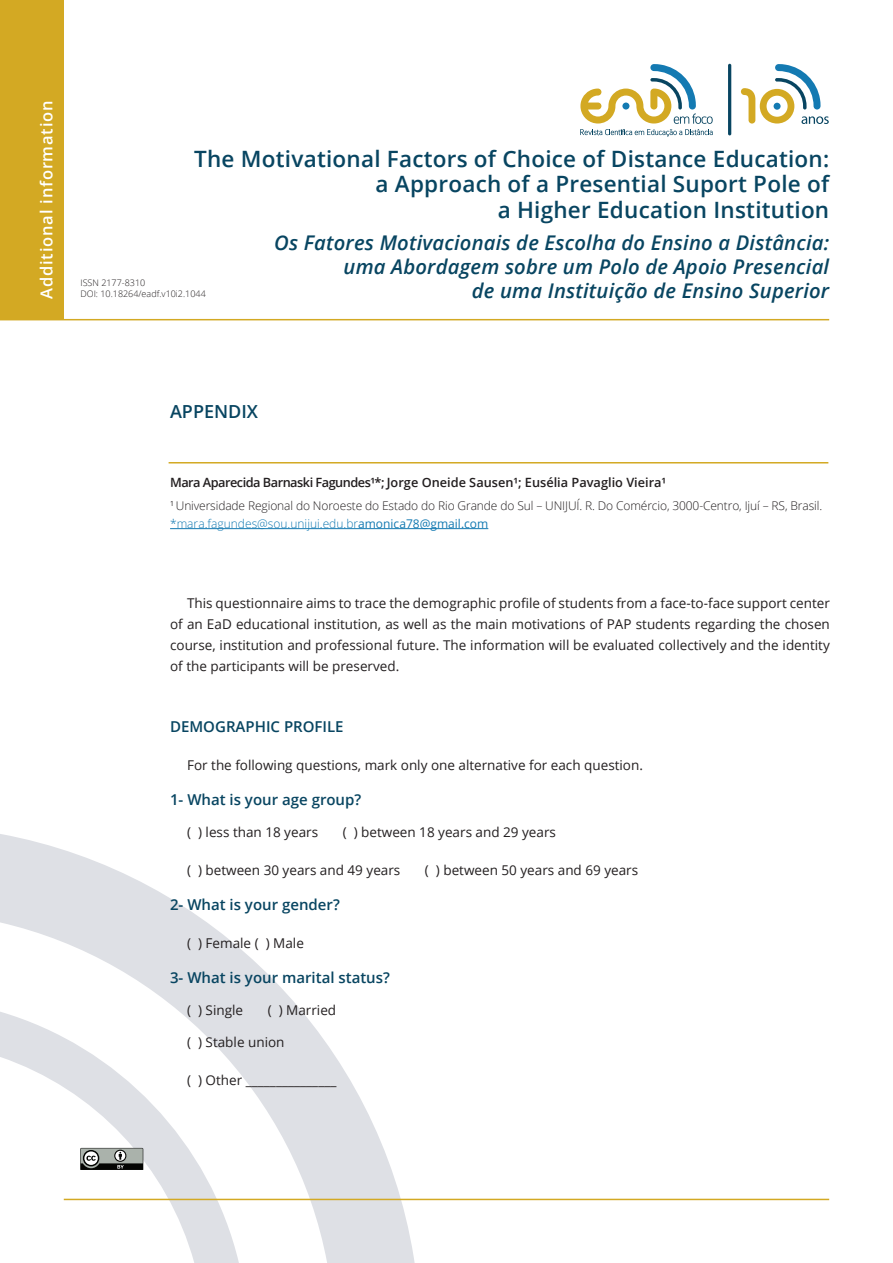
<style>
.page{position:relative;width:893px;height:1263px;background:#fff}
.page>*{position:absolute;margin:0;border:0;box-sizing:border-box;transform-origin:0 0}
.t1{font:600 22.5px/25.5px "Open Sans";letter-spacing:.01em;color:#084561;text-align:right}
.t2{font:italic 600 20.25px/24px "Open Sans";letter-spacing:.01em;color:#084561;text-align:right}
.t3{font:600 18px "Open Sans";color:#084561}
.t4{font:600 16.5px "Open Sans";letter-spacing:.05em;color:#fff}
.t5{font:600 15px "Open Sans";color:#084561}
.t6{font:13.5px/21px "Open Sans";color:#231f20;text-align:justify}
.t7{font:600 12.75px "Open Sans";color:#231f20}
.t8{font:300 12px/18px "Open Sans";letter-spacing:-.01em;color:#231f20}
.t9{font:300 9px/10.8px "Open Sans";color:#231f20}
.s1{color:#147ab2}
.s2{font-weight:400;color:#147ab2}
</style>
<div class="page">
<svg style="left:0;top:834px;width:415px;height:429px"></svg>
<hr style="left:64px;top:1199px;width:765px;height:1px;background:#d3a923">
<div style="left:0;top:0;width:64px;height:319px;background:#d3a923"></div>
<hr style="left:0;top:319px;width:829px;height:1px;background:#d3a923">
<svg style="left:80px;top:1148px;width:69px;height:28px"></svg>
<svg style="left:580px;top:64px;width:133px;height:72px"></svg>
<hr style="left:728px;top:64px;width:3px;height:71px;background:#084561;border-radius:2px">
<svg style="left:741px;top:64px;width:88px;height:60px"></svg>
<hr style="left:170px;top:528px;width:318px;height:1px;background:#147ab2">
<hr style="left:169px;top:462px;width:659px;height:1px;background:#d3a923">
<p class="t4" style="left:35px;top:299px;width:200px;rotate:-90deg">Additional information</p>
<h1 class="t1" style="left:194px;top:146px;width:637px">The Motivational Factors of Choice of Distance Education: a Approach of a Presential Suport Pole of<br>a Higher Education Institution</h1>
<h2 class="t2" style="left:274px;top:231px;width:556px">Os Fatores Motivacionais de Escolha do Ensino a Distância: uma Abordagem sobre um Polo de Apoio Presencial</h2>
<p class="t9" style="left:80px;top:277px;width:127px">ISSN 2177-8310<br>DOI: 10.18264/eadf.v10i2.1044</p>
<h2 class="t2" style="left:472px;top:279px;width:359px">de uma Instituição de Ensino Superior</h2>
<h3 class="t3" style="left:170px;top:399px;width:90px">APPENDIX</h3>
<p class="t7" style="left:170px;top:474px;width:498px">Mara Aparecida Barnaski Fagundes¹*; Jorge Oneide Sausen¹; Eusélia Pavaglio Vieira¹</p>
<p class="t8" style="left:170px;top:496px;width:654px"><sup>1</sup> Universidade Regional do Noroeste do Estado do Rio Grande do Sul – UNIJUÍ. R. Do Comércio, 3000-Centro, Ijuí – RS, Brasil. <span class="s1">*mara.fagundes@sou.unijui.edu.br</span><span class="s2">amonica78@gmail.com</span></p>
<p class="t6" style="left:170px;top:592px;width:661px;text-indent:17px">This questionnaire aims to trace the demographic profile of students from a face-to-face support center of an EaD educational institution, as well as the main motivations of PAP students regarding the chosen course, institution and professional future. The information will be evaluated collectively and the identity of the participants will be preserved.</p>
<p class="t5" style="left:170px;top:716px;width:175px">DEMOGRAPHIC PROFILE</p>
<p class="t6" style="left:187px;top:754px;width:457px">For the following questions, mark only one alternative for each question.</p>
<p class="t5" style="left:170px;top:789px;width:193px">1- What is your age group?</p>
<p class="t6" style="left:187px;top:821px;width:133px">( ) less than 18 years</p>
<p class="t6" style="left:343px;top:821px;width:215px">( ) between 18 years and 29 years</p>
<p class="t6" style="left:187px;top:859px;width:215px">( ) between 30 years and 49 years</p>
<p class="t6" style="left:425px;top:859px;width:215px">( ) between 50 years and 69 years</p>
<p class="t5" style="left:170px;top:894px;width:171px">2- What is your gender?</p>
<p class="t6" style="left:187px;top:932px;width:118px">( ) Female ( ) Male</p>
<p class="t5" style="left:170px;top:967px;width:221px">3- What is your marital status?</p>
<p class="t6" style="left:187px;top:999px;width:58px">( ) Single</p>
<p class="t6" style="left:268px;top:999px;width:70px">( ) Married</p>
<p class="t6" style="left:187px;top:1031px;width:99px">( ) Stable union</p>
<p class="t6" style="left:187px;top:1069px;width:151px">( ) Other _______________</p>
</div>
